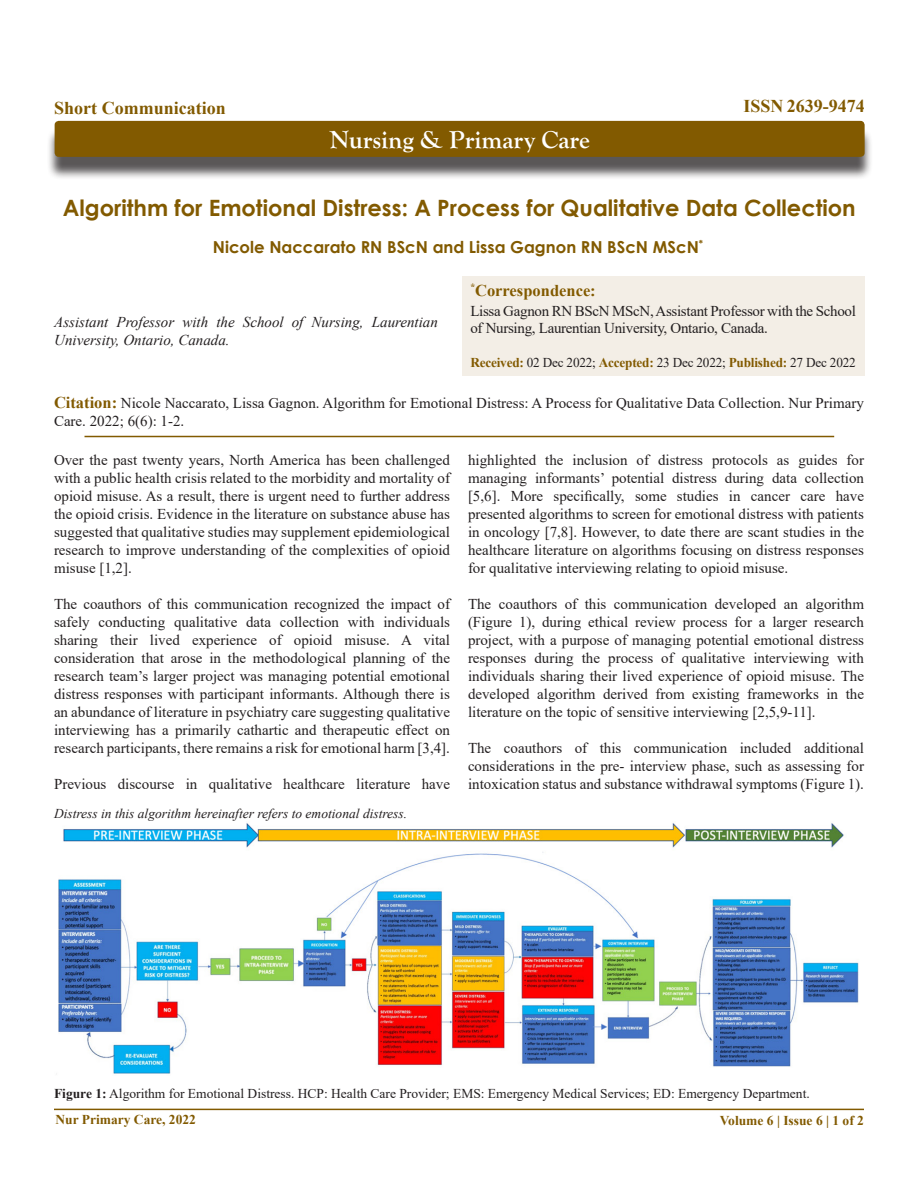
<style>
.page{position:relative;width:918px;height:1188px;background:#fff}
.page>*{position:absolute;margin:0;border:0;box-sizing:border-box;transform-origin:0 0}
.t1{font:700 25.5px "Goudy Old Style T";color:#fff}
.t2{font:700 22.5px "Century Gothic";color:#825a00}
.t3{font:700 18px "Times New Roman";color:#825a00}
.t4{font:700 16.5px "Century Gothic";color:#825a00}
.t5{font:700 16.5px "Times New Roman";color:#825a00}
.Heading{font:15px/18px "Times New Roman";color:#231f20;text-align:justify}
.Heading-2{font:15px/16.5px "Times New Roman";letter-spacing:-.02em;color:#231f20}
.t6{font:italic 15px/18px "Times New Roman";color:#231f20}
.Heading-3{font:13.5px "Times New Roman";color:#231f20}
.Heading-4{font:italic 13.5px "Times New Roman";color:#231f20}
.t7{font:700 13.5px "Times New Roman";color:#825a00}
.s1{font-weight:700;color:#825a00}
.s2{font-weight:700;font-size:16.5px;color:#825a00}
.s3{font-weight:700}
</style>
<div class="page">
<hr style="left:54px;top:1109px;width:810px;height:1px;background:#825a00">
<div style="left:46px;top:128px;width:827px;height:52px;background:#231f20;opacity:.75"></div>
<div style="left:55px;top:121px;width:810px;height:36px;background:#825a00;border-radius:4px"></div>
<hr style="left:85px;top:436px;width:749px;height:1px;background:#825a00">
<div style="left:462px;top:276px;width:402px;height:100px;background:#f3eee6"></div>
<img style="left:58px;top:823px;width:801px;height:251px">
<p class="t3" style="left:54px;top:95px;width:173px">Short Communication</p>
<p class="t3" style="left:743px;top:93px;width:123px">ISSN 2639-9474</p>
<p class="t1" style="left:330px;top:126px;width:261px">Nursing &amp; Primary Care</p>
<p class="t2" style="left:63px;top:191px;width:794px">Algorithm for Emotional Distress: A Process for Qualitative Data Collection</p>
<p class="t4" style="left:213px;top:234px;width:492px">Nicole Naccarato RN BScN and Lissa Gagnon RN BScN MScN<sup>*</sup></p>
<p class="t6" style="left:54px;top:312px;width:385px">Assistant Professor with the School of Nursing, Laurentian<br>University, Ontario, Canada.</p>
<p class="t5" style="left:470px;top:278px;width:127px"><sup>*</sup>Correspondence:</p>
<p class="Heading-2" style="left:470px;top:303px;width:387px">Lissa Gagnon RN BScN MScN, Assistant Professor with the School of Nursing, Laurentian University, Ontario, Canada.</p>
<p class="Heading-3" style="left:470px;top:353px;width:387px"><span class="s1">Received:</span> 02 Dec 2022; <span class="s1">Accepted:</span> 23 Dec 2022; <span class="s1">Published:</span> 27 Dec 2022</p>
<p class="Heading" style="left:54px;top:394px;width:811px"><span class="s2">Citation:</span> Nicole Naccarato, Lissa Gagnon. Algorithm for Emotional Distress: A Process for Qualitative Data Collection. Nur Primary<br>Care. 2022; 6(6): 1-2.</p>
<p class="Heading" style="left:54px;top:450px;width:398px">Over the past twenty years, North America has been challenged with a public health crisis related to the morbidity and mortality of opioid misuse. As a result, there is urgent need to further address the opioid crisis. Evidence in the literature on substance abuse has suggested that qualitative studies may supplement epidemiological research to improve understanding of the complexities of opioid misuse [1,2].</p>
<p class="Heading" style="left:54px;top:594px;width:398px">The coauthors of this communication recognized the impact of safely conducting qualitative data collection with individuals sharing their lived experience of opioid misuse. A vital consideration that arose in the methodological planning of the research team’s larger project was managing potential emotional distress responses with participant informants. Although there is an abundance of literature in psychiatry care suggesting qualitative interviewing has a primarily cathartic and therapeutic effect on research participants, there remains a risk for emotional harm [3,4].</p>
<p class="Heading" style="left:54px;top:774px;width:397px">Previous discourse in qualitative healthcare literature have</p>
<p class="Heading-4" style="left:54px;top:805px;width:355px">Distress in this algorithm hereinafter refers to emotional distress.</p>
<p class="Heading" style="left:468px;top:450px;width:398px">highlighted the inclusion of distress protocols as guides for managing informants’ potential distress during data collection [5,6]. More specifically, some studies in cancer care have presented algorithms to screen for emotional distress with patients in oncology [7,8]. However, to date there are scant studies in the healthcare literature on algorithms focusing on distress responses for qualitative interviewing relating to opioid misuse.</p>
<p class="Heading" style="left:468px;top:594px;width:398px">The coauthors of this communication developed an algorithm (Figure 1), during ethical review process for a larger research project, with a purpose of managing potential emotional distress responses during the process of qualitative interviewing with individuals sharing their lived experience of opioid misuse. The developed algorithm derived from existing frameworks in the literature on the topic of sensitive interviewing [2,5,9-11].</p>
<p class="Heading" style="left:468px;top:738px;width:398px">The coauthors of this communication included additional considerations in the pre- interview phase, such as assessing for intoxication status and substance withdrawal symptoms (Figure 1).</p>
<p class="Heading-3" style="left:54px;top:1084px;width:757px"><span class="s3">Figure 1:</span> Algorithm for Emotional Distress. HCP: Health Care Provider; EMS: Emergency Medical Services; ED: Emergency Department.</p>
<p class="t7" style="left:55px;top:1110px;width:142px">Nur Primary Care, 2022</p>
<p class="t7" style="left:720px;top:1111px;width:146px">Volume 6 | Issue 6 | 1 of 2</p>
</div>
